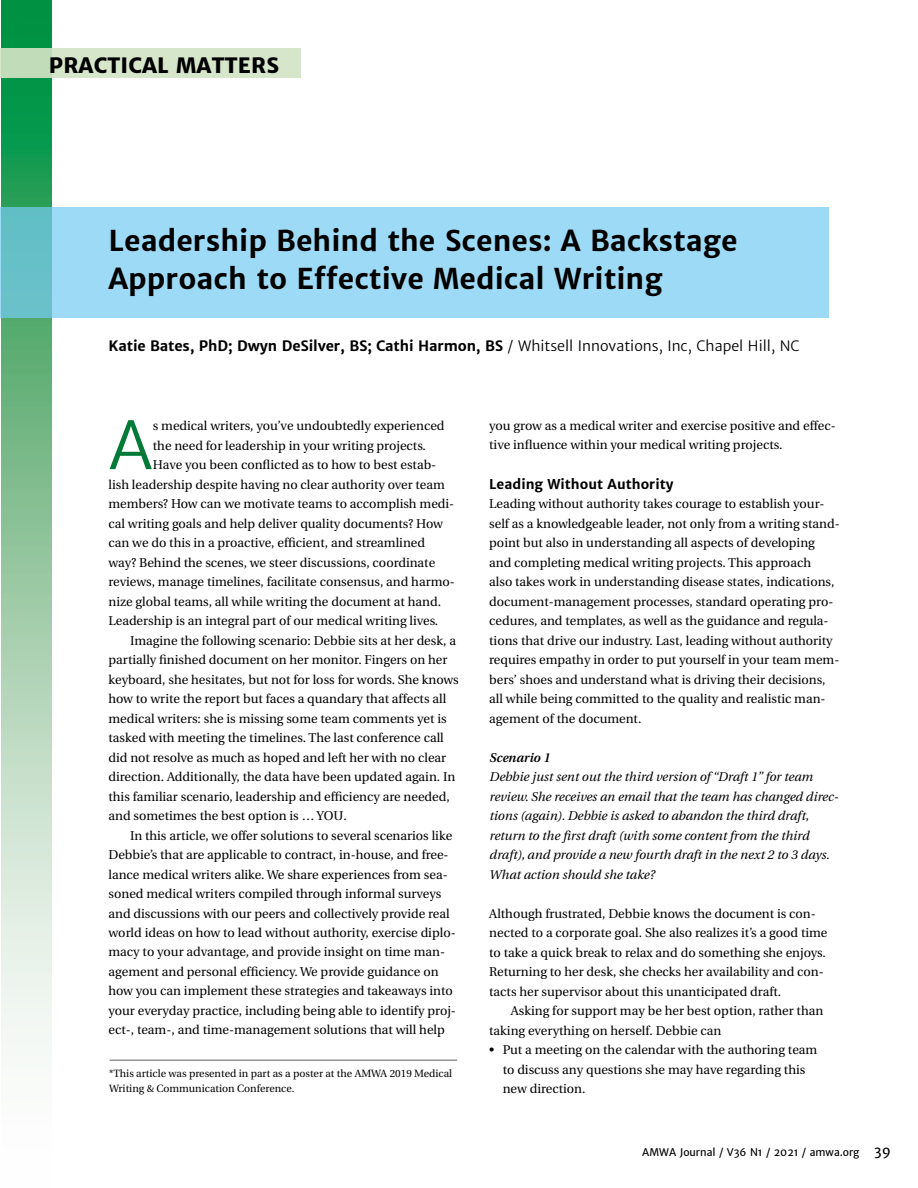
<style>
.page{position:relative;width:918px;height:1188px;background:#fff}
.page>*{position:absolute;margin:0;border:0;box-sizing:border-box;transform-origin:0 0}
.t1{font:65.25px "Merriweather Sans";color:#007a36}
.t2{font:700 28.5px/39px "Merriweather Sans";color:#000}
.t3{font:800 21px "Merriweather Sans";letter-spacing:.01em;color:#000}
.t4{font:700 14.25px "Merriweather Sans";letter-spacing:-.01em;color:#000}
.t5{font:700 13.5px "Merriweather Sans";color:#000}
.t6{font:12.75px/19.5px "Utopia";color:#000}
.t7{font:italic 12.75px/19.5px "Utopia";color:#000}
.t8{font:italic 600 12.75px "Utopia";color:#000}
.t9{font:10.5px/15px "Utopia";color:#000}
.t10{font:10.5px "Merriweather Sans";color:#000}
.s1{font-weight:400}
.s2{font-size:13.5px}
</style>
<div class="page">
<svg style="left:1px;top:0;width:51px;height:1047px;background:#8dc7a1"></svg>
<div style="left:0;top:49px;width:301px;height:29px;background:linear-gradient(to right,#c9e0c0,#dce9ce)"></div>
<div style="left:0;top:207px;width:829px;height:111px;background:#9ddaf6"></div>
<hr style="left:110px;top:1059px;width:347px;height:2px;background:#939598">
<h3 class="t3" style="left:49px;top:52px;width:232px">PRACTICAL MATTERS</h3>
<h2 class="t2" style="left:109px;top:221px;width:631px">Leadership Behind the Scenes: A Backstage<br>Approach to Effective Medical Writing</h2>
<p class="t4" style="left:109px;top:337px;width:693px">Katie Bates, PhD; Dwyn DeSilver, BS; Cathi Harmon, BS <span class="s1">/ Whitsell Innovations, Inc, Chapel Hill, NC</span></p>
<h1 class="t1" style="left:109px;top:406px;width:46px">A</h1>
<p class="t6" style="left:153px;top:416px;width:293px">s medical writers, you’ve undoubtedly experienced</p>
<p class="t6" style="left:153px;top:436px;width:275px">the need for leadership in your writing projects.</p>
<p class="t6" style="left:153px;top:455px;width:285px">Have you been conflicted as to how to best estab-</p>
<p class="t6" style="left:109px;top:475px;width:338px">lish leadership despite having no clear authority over team</p>
<p class="t6" style="left:109px;top:494px;width:347px">members? How can we motivate teams to accomplish medi-</p>
<p class="t6" style="left:109px;top:514px;width:336px">cal writing goals and help deliver quality documents? How</p>
<p class="t6" style="left:109px;top:533px;width:318px">can we do this in a proactive, efficient, and streamlined</p>
<p class="t6" style="left:109px;top:553px;width:328px">way? Behind the scenes, we steer discussions, coordinate</p>
<p class="t6" style="left:109px;top:572px;width:348px">reviews, manage timelines, facilitate consensus, and harmo-</p>
<p class="t6" style="left:109px;top:592px;width:334px">nize global teams, all while writing the document at hand.</p>
<p class="t6" style="left:109px;top:611px;width:331px">Leadership is an integral part of our medical writing lives.</p>
<p class="t6" style="left:130px;top:631px;width:327px">Imagine the following scenario: Debbie sits at her desk, a</p>
<p class="t6" style="left:109px;top:650px;width:340px">partially finished document on her monitor. Fingers on her</p>
<p class="t6" style="left:109px;top:670px;width:352px">keyboard, she hesitates, but not for loss for words. She knows</p>
<p class="t6" style="left:109px;top:689px;width:339px">how to write the report but faces a quandary that affects all</p>
<p class="t6" style="left:109px;top:709px;width:340px">medical writers: she is missing some team comments yet is</p>
<p class="t6" style="left:109px;top:728px;width:337px">tasked with meeting the timelines. The last conference call</p>
<p class="t6" style="left:109px;top:748px;width:339px">did not resolve as much as hoped and left her with no clear</p>
<p class="t6" style="left:109px;top:767px;width:348px">direction. Additionally, the data have been updated again. In</p>
<p class="t6" style="left:109px;top:787px;width:343px">this familiar scenario, leadership and efficiency are needed,</p>
<p class="t6" style="left:109px;top:806px;width:240px">and sometimes the best option is … YOU.</p>
<p class="t6" style="left:130px;top:826px;width:324px">In this article, we offer solutions to several scenarios like</p>
<p class="t6" style="left:109px;top:845px;width:342px">Debbie’s that are applicable to contract, in-house, and free-</p>
<p class="t6" style="left:109px;top:865px;width:341px">lance medical writers alike. We share experiences from sea-</p>
<p class="t6" style="left:109px;top:884px;width:335px">soned medical writers compiled through informal surveys</p>
<p class="t6" style="left:109px;top:904px;width:343px">and discussions with our peers and collectively provide real</p>
<p class="t6" style="left:109px;top:923px;width:349px">world ideas on how to lead without authority, exercise diplo-</p>
<p class="t6" style="left:109px;top:943px;width:338px">macy to your advantage, and provide insight on time man-</p>
<p class="t6" style="left:109px;top:962px;width:332px">agement and personal efficiency. We provide guidance on</p>
<p class="t6" style="left:109px;top:982px;width:346px">how you can implement these strategies and takeaways into</p>
<p class="t6" style="left:109px;top:1001px;width:349px">your everyday practice, including being able to identify proj-</p>
<p class="t6" style="left:109px;top:1021px;width:338px">ect-, team-, and time-management solutions that will help</p>
<p class="t9" style="left:109px;top:1066px;width:345px">*This article was presented in part as a poster at the AMWA 2019 Medical<br>Writing &amp; Communication Conference.</p>
<p class="t6" style="left:489px;top:416px;width:348px">you grow as a medical writer and exercise positive and effec&shy;tive influence within your medical writing projects.</p>
<p class="t5" style="left:489px;top:475px;width:186px">Leading Without Authority</p>
<p class="t6" style="left:489px;top:494px;width:352px">Leading without authority takes courage to establish your&shy;self as a knowledgeable leader, not only from a writing stand&shy;point but also in understanding all aspects of developing and completing medical writing projects. This approach<br>also takes work in understanding disease states, indications, document-management processes, standard operating pro&shy;cedures, and templates, as well as the guidance and regula&shy;tions that drive our industry. Last, leading without authority requires empathy in order to put yourself in your team mem&shy;bers’ shoes and understand what is driving their decisions, all while being committed to the quality and realistic man&shy;agement of the document.</p>
<p class="t8" style="left:489px;top:750px;width:62px">Scenario 1</p>
<p class="t7" style="left:489px;top:767px;width:351px">Debbie just sent out the third version of “Draft 1” for team review. She receives an email that the team has changed direc&shy;tions (again). Debbie is asked to abandon the third draft, return to the first draft (with some content from the third draft), and provide a new fourth draft in the next 2 to 3 days.<br>What action should she take?</p>
<p class="t6" style="left:489px;top:904px;width:340px">Although frustrated, Debbie knows the document is con&shy;nected to a corporate goal. She also realizes it’s a good time to take a quick break to relax and do something she enjoys.<br>Returning to her desk, she checks her availability and con&shy;tacts her supervisor about this unanticipated draft.</p>
<p class="t6" style="left:489px;top:1001px;width:336px;text-indent:22px">Asking for support may be her best option, rather than taking everything on herself. Debbie can</p>
<p class="t6" style="left:503px;top:1040px;width:316px;text-indent:-14px">• Put a meeting on the calendar with the authoring team to discuss any questions she may have regarding this new direction.</p>
<p class="t10" style="left:642px;top:1146px;width:250px">AMWA Journal / V36 N1 / 2021 / amwa.org <span class="s2">39</span></p>
</div>
